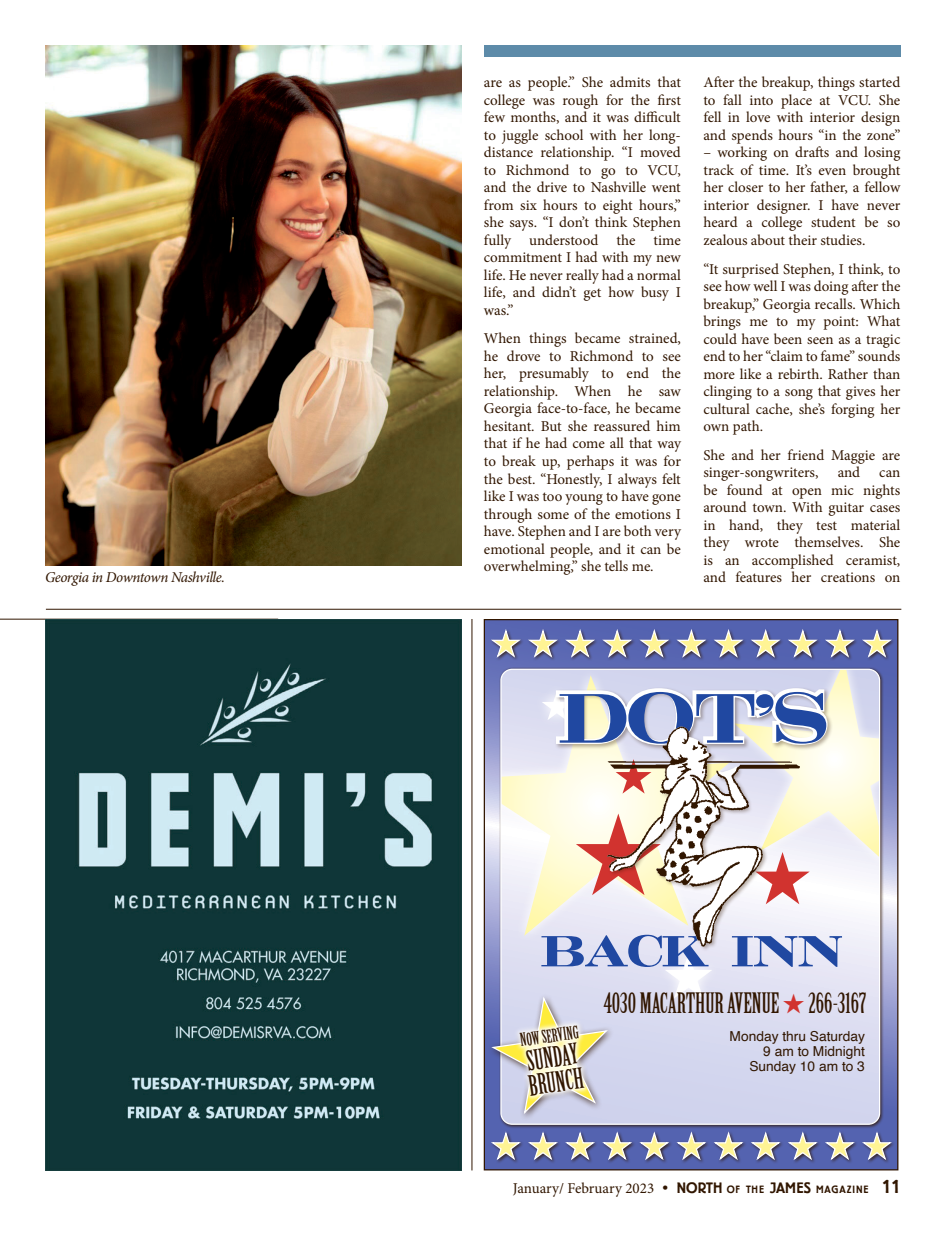
<style>
.page{position:relative;width:940px;height:1238px;background:#fff}
.page>*{position:absolute;margin:0;border:0;box-sizing:border-box;transform-origin:0 0}
.t1{font:27.5px/25px "Birch Std";color:#311600}
.t2{font:17.5px "Birch Std";color:#311600}
.t3{font:15px/17.5px "Minion Pro";letter-spacing:-.005em;color:#311600;text-align:justify}
.t4{font:italic 15px "Minion Pro";letter-spacing:-.03em;color:#311600}
.t5{font:13.75px "Helvetica";color:#311600}
.s1{color:#d1332f}
.s2{font-family:"Berliner Grotesk";font-weight:500}
.s3{font-family:"Berliner Grotesk";font-weight:500;font-size:10.5px}
.s4{font-family:"Berliner Grotesk";font-weight:500;font-size:18.75px}
</style>
<div class="page">
<hr style="left:46px;top:609px;width:855px;height:1px;background:#311600">
<hr style="left:472px;top:619px;width:1px;height:551px;background:#311600">
<div style="left:484px;top:45px;width:416px;height:11px;background:#5d8ba9"></div>
<hr style="left:0;top:619px;width:278px;height:1px;background:#311600">
<svg style="left:486px;top:621px;width:410px;height:547px;background:#7b85c2"></svg>
<div style="left:490px;top:628px;width:34px;height:33px;background:#311600;opacity:.75"></div>
<div style="left:527px;top:628px;width:34px;height:33px;background:#311600;opacity:.75"></div>
<div style="left:564px;top:628px;width:34px;height:33px;background:#311600;opacity:.75"></div>
<div style="left:601px;top:628px;width:35px;height:33px;background:#311600;opacity:.75"></div>
<div style="left:638px;top:628px;width:35px;height:33px;background:#311600;opacity:.75"></div>
<div style="left:675px;top:628px;width:35px;height:33px;background:#311600;opacity:.75"></div>
<div style="left:712px;top:628px;width:35px;height:33px;background:#311600;opacity:.75"></div>
<div style="left:749px;top:628px;width:35px;height:33px;background:#311600;opacity:.75"></div>
<div style="left:786px;top:628px;width:35px;height:33px;background:#311600;opacity:.75"></div>
<div style="left:823px;top:628px;width:35px;height:33px;background:#311600;opacity:.75"></div>
<div style="left:861px;top:628px;width:34px;height:33px;background:#311600;opacity:.75"></div>
<svg style="left:489px;top:629px;width:404px;height:30px;background:#7f86ac"></svg>
<div style="left:499px;top:667px;width:385px;height:462px;background:#311600;opacity:.75"></div>
<svg style="left:501px;top:944px;width:378px;height:180px;background:#d9daef"></svg>
<svg style="left:501px;top:669px;width:377px;height:275px;fill:#f5f4fb"></svg>
<svg style="left:502px;top:675px;width:98px;height:259px"></svg>
<div style="left:656px;top:944px;width:65px;height:63px;background:#e1e1f3"></div>
<div style="left:533px;top:682px;width:47px;height:47px;background:#d9dbf0"></div>
<div style="left:487px;top:992px;width:128px;height:129px;background:#311600;opacity:.75"></div>
<svg style="left:489px;top:934px;width:223px;height:182px;background:#ced1e3"></svg>
<svg style="left:732px;top:936px;width:110px;height:30px;background:#9cabd5"></svg>
<svg style="left:541px;top:669px;width:338px;height:235px"></svg>
<img style="left:600px;top:723px;width:199px;height:226px">
<div style="left:490px;top:1130px;width:34px;height:34px;background:#311600;opacity:.75"></div>
<div style="left:527px;top:1130px;width:34px;height:34px;background:#311600;opacity:.75"></div>
<div style="left:564px;top:1130px;width:34px;height:34px;background:#311600;opacity:.75"></div>
<div style="left:601px;top:1130px;width:35px;height:34px;background:#311600;opacity:.75"></div>
<div style="left:638px;top:1130px;width:35px;height:34px;background:#311600;opacity:.75"></div>
<div style="left:675px;top:1130px;width:35px;height:34px;background:#311600;opacity:.75"></div>
<div style="left:712px;top:1130px;width:35px;height:34px;background:#311600;opacity:.75"></div>
<div style="left:749px;top:1130px;width:35px;height:34px;background:#311600;opacity:.75"></div>
<div style="left:786px;top:1130px;width:35px;height:34px;background:#311600;opacity:.75"></div>
<div style="left:823px;top:1130px;width:35px;height:34px;background:#311600;opacity:.75"></div>
<div style="left:861px;top:1130px;width:34px;height:34px;background:#311600;opacity:.75"></div>
<svg style="left:489px;top:1131px;width:404px;height:30px;background:#7e85ab"></svg>
<img style="left:45px;top:619px;width:416px;height:551px">
<img style="left:45px;top:45px;width:416px;height:521px">
<p class="t4" style="left:45px;top:567px;width:181px">Georgia in Downtown Nashville.</p>
<p class="t3" style="left:484px;top:73px;width:198px">are as people.” She admits that college was rough for the first few months, and it was difficult to juggle school with her long&shy;distance relationship. “I moved to Richmond to go to VCU, and the drive to Nashville went from six hours to eight hours,” she says. “I don’t think Stephen fully understood the time commitment I had with my new life. He never really had a normal life, and didn’t get how busy I was.”</p>
<p class="t3" style="left:484px;top:330px;width:198px">When things became strained, he drove to Richmond to see her, presumably to end the relationship. When he saw Georgia face-to-face, he became hesitant. But she reassured him that if he had come all that way to break up, perhaps it was for the best. “Honestly, I always felt like I was too young to have gone through some of the emotions I have. Stephen and I are both very emotional people, and it can be overwhelming,” she tells me.</p>
<p class="t3" style="left:703px;top:74px;width:198px">After the breakup, things started to fall into place at VCU. She fell in love with interior design and spends hours “in the zone”</p>
<p class="t3" style="left:703px;top:144px;width:198px">– working on drafts and losing track of time. It’s even brought her closer to her father, a fellow interior designer. I have never heard a college student be so zealous about their studies.</p>
<p class="t3" style="left:703px;top:260px;width:198px">“It surprised Stephen, I think, to see how well I was doing after the breakup,” Georgia recalls. Which brings me to my point: What could have been seen as a tragic end to her “claim to fame” sounds more like a rebirth. Rather than clinging to a song that gives her cultural cache, she’s forging her own path.</p>
<p class="t3" style="left:703px;top:446px;width:198px">She and her friend Maggie are singer-songwriters,</p>
<p class="t3" style="left:837px;top:464px;width:24px">and</p>
<p class="t3" style="left:703px;top:464px;width:198px;text-indent:176px">can be found at open mic nights around town. With guitar cases in hand, they test material they wrote themselves. She is an accomplished ceramist, and features her creations on</p>
<p class="t2" style="left:519px;top:1030px;width:60px;rotate:-8deg">NOW SERVING</p>
<p class="t1" style="left:523px;top:1049px;width:57px;rotate:-8deg">SUNDAY<br>BRUNCH</p>
<p class="t1" style="left:604px;top:990px;width:264px">4030 MACARTHUR AVENUE <span class="s1">★</span>266-3167</p>
<p class="t5" style="left:729px;top:1025px;width:137px">Monday thru Saturday</p>
<p class="t5" style="left:763px;top:1040px;width:103px">9 am to Midnight</p>
<p class="t5" style="left:749px;top:1055px;width:117px">Sunday 10 am to 3</p>
<p class="t3" style="left:513px;top:1179px;width:389px">January/ February 2023 <span class="s2">•</span> <span class="s2">NORTH</span> <span class="s3">OF TH E</span> <span class="s2">JAMES</span> <span class="s3">MA GAZIN E</span> <span class="s4">11</span></p>
</div>
